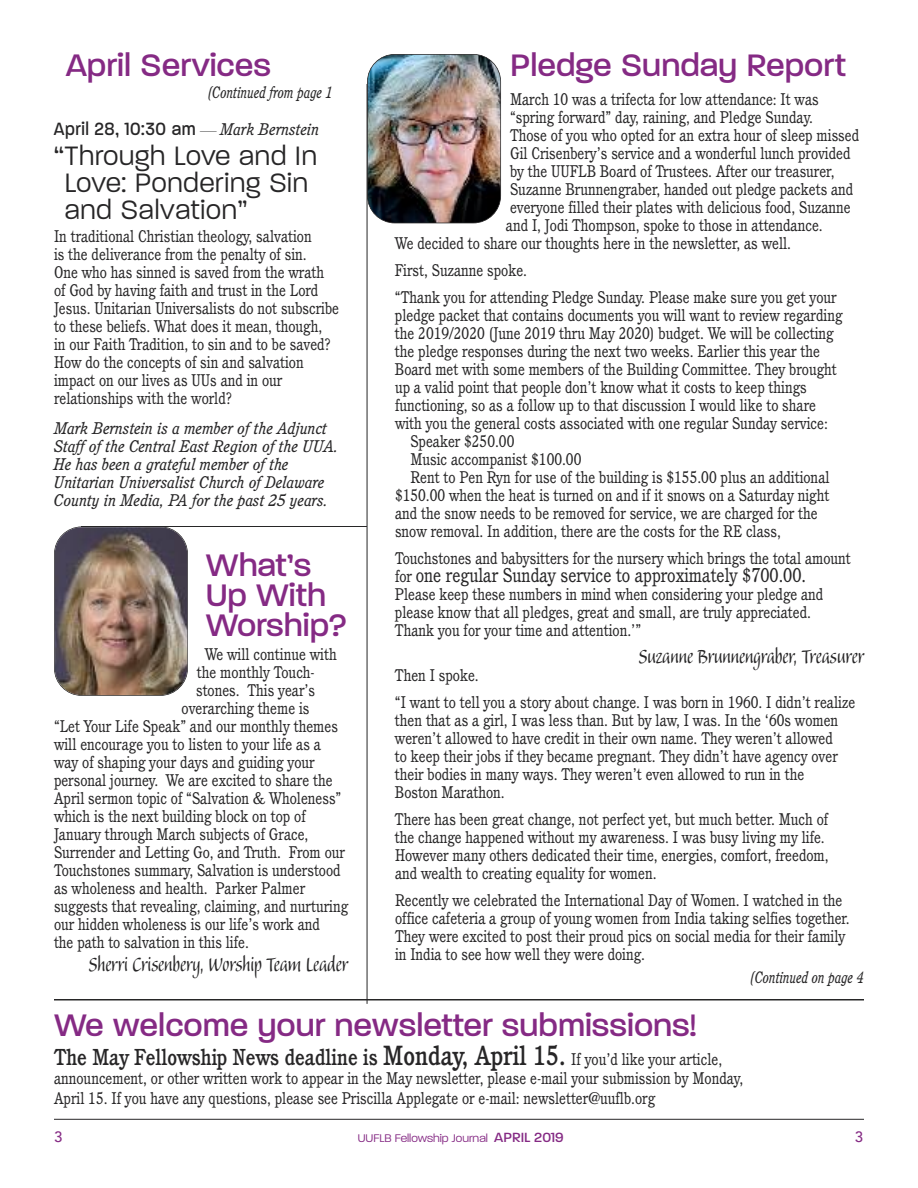
<style>
.page{position:relative;width:918px;height:1188px;background:#fff}
.page>*{position:absolute;margin:0;border:0;box-sizing:border-box;transform-origin:0 0}
.t1{font:500 42px/30px "Paralucent";color:#852a84}
.t2{font:300 36px/27px "Paralucent";letter-spacing:.025em;color:#272627}
.t3{font:25.5px "Balzano";color:#272627;scale:.9 1}
.t4{font:500 24px "Paralucent";letter-spacing:.025em;color:#272627;scale:.88 1}
.t5{font:500 22.5px "Cushing";color:#272627;scale:.9 1}
.t6{font:19.5px "Cushing";color:#272627;scale:.9 1}
.t7{font:16.5px/18px "Cushing";color:#272627;scale:.9 1}
.t8{font:italic 16.5px/18px "Cushing";color:#272627}
.t9{font:italic 16.2px "Cushing";color:#272627;scale:.85 1}
.t10{font:300 15px "Paralucent";color:#852a84}
.t11{font:500 15px "Avenir";color:#852a84}
.s1{font-size:16.5px}
.s2{font-family:"Horley Old Style";font-weight:400;font-size:16.5px}
.s3{font-family:"Cushing";font-weight:400;font-style:italic;font-size:16.5px}
.s4{font-size:27px}
.s5{font-weight:400;font-size:16.5px}
.s6{font-weight:500;font-size:18px}
</style>
<div class="page">
<hr style="left:54px;top:1119px;width:810px;height:1px;background:#272627">
<img style="left:55px;top:527px;width:132px;height:168px">
<hr style="left:54px;top:999px;width:810px;height:1px;background:#272627">
<hr style="left:81px;top:526px;width:286px;height:1px;background:#272627">
<hr style="left:367px;top:84px;width:1px;height:920px;background:#272627">
<img style="left:367px;top:54px;width:134px;height:169px;border-radius:27px">
<div style="left:367px;top:54px;width:134px;height:169px;border:2px solid #272627;border-radius:28px"></div>
<h1 class="t1" style="left:66px;top:47px;width:207px">April Services</h1>
<p class="t9" style="left:208px;top:86px;width:149px">(Continued from page 1</p>
<h1 class="t1" style="left:510px;top:47px;width:338px">Pledge Sunday Report</h1>
<p class="t7" style="left:510px;top:92px;width:344px">March 10 was a trifecta for low attendance: It was</p>
<p class="t7" style="left:510px;top:110px;width:338px">“spring forward” day, raining, and Pledge Sunday.</p>
<p class="t7" style="left:510px;top:128px;width:389px">Those of you who opted for an extra hour of sleep missed</p>
<p class="t7" style="left:510px;top:146px;width:380px">Gil Crisenbery’s service and a wonderful lunch provided</p>
<p class="t7" style="left:510px;top:164px;width:362px">by the UUFLB Board of Trustees. After our treasurer,</p>
<p class="t7" style="left:510px;top:182px;width:383px">Suzanne Brunnengraber, handed out pledge packets and</p>
<p class="t7" style="left:510px;top:200px;width:380px">everyone filled their plates with delicious food, Suzanne</p>
<p class="t7" style="left:506px;top:218px;width:354px">and I, Jodi Thompson, spoke to those in attendance.</p>
<p class="t7" style="left:395px;top:236px;width:442px">We decided to share our thoughts here in the newsletter, as well.</p>
<p class="t7" style="left:395px;top:259px;width:492px;line-height:27px">First, Suzanne spoke.<br>“Thank you for attending Pledge Sunday. Please make sure you get your</p>
<p class="t7" style="left:395px;top:308px;width:499px">pledge packet that contains documents you will want to review regarding</p>
<p class="t7" style="left:395px;top:326px;width:489px">the 2019/2020 (June 2019 thru May 2020) budget. We will be collecting</p>
<p class="t7" style="left:395px;top:344px;width:474px">the pledge responses during the next two weeks. Earlier this year the</p>
<p class="t7" style="left:395px;top:362px;width:492px">Board met with some members of the Building Committee. They brought</p>
<p class="t7" style="left:395px;top:380px;width:459px">up a valid point that people don’t know what it costs to keep things</p>
<p class="t7" style="left:395px;top:398px;width:469px">functioning, so as a follow up to that discussion I would like to share</p>
<p class="t7" style="left:395px;top:416px;width:483px">with you the general costs associated with one regular Sunday service:</p>
<p class="t7" style="left:410px;top:434px;width:117px">Speaker $250.00</p>
<p class="t7" style="left:410px;top:452px;width:192px">Music accompanist $100.00</p>
<p class="t7" style="left:410px;top:470px;width:467px">Rent to Pen Ryn for use of the building is $155.00 plus an additional</p>
<p class="t7" style="left:395px;top:488px;width:484px">$150.00 when the heat is turned on and if it snows on a Saturday night</p>
<p class="t7" style="left:395px;top:506px;width:471px">and the snow needs to be removed for service, we are charged for the</p>
<p class="t7" style="left:395px;top:524px;width:430px">snow removal. In addition, there are the costs for the RE class,</p>
<p class="t7" style="left:395px;top:551px;width:508px">Touchstones and babysitters for the nursery which brings the total amount</p>
<p class="t6" style="left:395px;top:568px;width:458px"><span class="s1">for</span> one regular Sunday service to approximately $700.00.</p>
<p class="t7" style="left:395px;top:587px;width:478px">Please keep these numbers in mind when considering your pledge and please know that all pledges, great and small, are truly appreciated.<br>Thank you for your time and attention.’”</p>
<h3 class="t3" style="left:639px;top:647px;width:252px">Suzanne Brunnengraber, Treasurer</h3>
<p class="t7" style="left:395px;top:664px;width:513px;line-height:27px">Then I spoke.<br>“I want to tell you a story about change. I was born in 1960. I didn’t realize</p>
<p class="t7" style="left:395px;top:713px;width:494px">then that as a girl, I was less than. But by law, I was. In the ‘60s women weren’t allowed to have credit in their own name. They weren’t allowed to keep their jobs if they became pregnant. They didn’t have agency over their bodies in many ways. They weren’t even allowed to run in the Boston Marathon.</p>
<p class="t7" style="left:395px;top:812px;width:483px">There has been great change, not perfect yet, but much better. Much of the change happened without my awareness. I was busy living my life.<br>However many others dedicated their time, energies, comfort, freedom, and wealth to creating equality for women.</p>
<p class="t7" style="left:395px;top:893px;width:507px">Recently we celebrated the International Day of Women. I watched in the office cafeteria a group of young women from India taking selfies together.<br>They were excited to post their proud pics on social media for their family in India to see how well they were doing.</p>
<h3 class="t4" style="left:54px;top:113px;width:303px">April 28, 10:30 am <span class="s2">—</span> <span class="s3">Mark Bernstein</span></h3>
<h2 class="t2" style="left:54px;top:139px;width:264px">“Through Love and In<br>Love: Pondering Sin and Salvation”</h2>
<p class="t7" style="left:54px;top:229px;width:318px">In traditional Christian theology, salvation<br>is the deliverance from the penalty of sin.<br>One who has sinned is saved from the wrath of God by having faith and trust in the Lord Jesus. Unitarian Universalists do not subscribe to these beliefs. What does it mean, though,<br>in our Faith Tradition, to sin and to be saved?<br>How do the concepts of sin and salvation impact on our lives as UUs and in our relationships with the world?</p>
<p class="t8" style="left:54px;top:420px;width:286px">Mark Bernstein is a member of the Adjunct Staff of the Central East Region of the UUA.<br>He has been a grateful member of the Unitarian Universalist Church of Delaware County in Media, PA for the past 25 years.</p>
<h1 class="t1" style="left:206px;top:547px;width:143px">What’s<br>Up With<br>Worship?</h1>
<p class="t7" style="left:205px;top:647px;width:148px">We will continue with</p>
<p class="t7" style="left:197px;top:665px;width:132px">the monthly Touch-</p>
<p class="t7" style="left:196px;top:683px;width:134px">stones. This year’s</p>
<p class="t7" style="left:182px;top:701px;width:144px">overarching theme is</p>
<p class="t7" style="left:54px;top:719px;width:317px">“Let Your Life Speak” and our monthly themes</p>
<p class="t7" style="left:54px;top:737px;width:298px">will encourage you to listen to your life as a</p>
<p class="t7" style="left:54px;top:755px;width:291px">way of shaping your days and guiding your</p>
<p class="t7" style="left:54px;top:773px;width:311px">personal journey. We are excited to share the</p>
<p class="t7" style="left:54px;top:791px;width:321px">April sermon topic of “Salvation &amp; Wholeness”</p>
<p class="t7" style="left:54px;top:809px;width:281px">which is the next building block on top of</p>
<p class="t7" style="left:54px;top:827px;width:284px">January through March subjects of Grace,</p>
<p class="t7" style="left:54px;top:845px;width:325px">Surrender and Letting Go, and Truth. From our</p>
<p class="t7" style="left:54px;top:863px;width:320px">Touchstones summary, Salvation is understood</p>
<p class="t7" style="left:54px;top:881px;width:281px">as wholeness and health. Parker Palmer</p>
<p class="t7" style="left:54px;top:899px;width:328px">suggests that revealing, claiming, and nurturing</p>
<p class="t7" style="left:54px;top:917px;width:297px">our hidden wholeness is our life’s work and</p>
<p class="t7" style="left:54px;top:935px;width:218px">the path to salvation in this life.</p>
<h3 class="t3" style="left:89px;top:955px;width:290px">Sherri Crisenbery, Worship Team Leader</h3>
<h1 class="t1" style="left:54px;top:1007px;width:644px">We welcome your newsletter submissions!</h1>
<h3 class="t5" style="left:54px;top:1049px;width:744px">The May Fellowship News deadline is <span class="s4">Monday, April 15.</span> <span class="s5">If you’d like your article,</span></h3>
<p class="t7" style="left:54px;top:1070px;width:767px;line-height:19.5px">announcement, or other written work to appear in the May newsletter, please e-mail your submission by Monday,<br>April 15. If you have any questions, please see Priscilla Applegate or e-mail: newsletter@uuflb.org</p>
<p class="t9" style="left:750px;top:971px;width:135px">(Continued on page 4</p>
<p class="t11" style="left:54px;top:1127px;width:10px">3</p>
<p class="t10" style="left:358px;top:1128px;width:207px">UUFLB Fellowship Journal <span class="s6">APRIL 2019</span></p>
<p class="t11" style="left:855px;top:1127px;width:10px">3</p>
</div>
